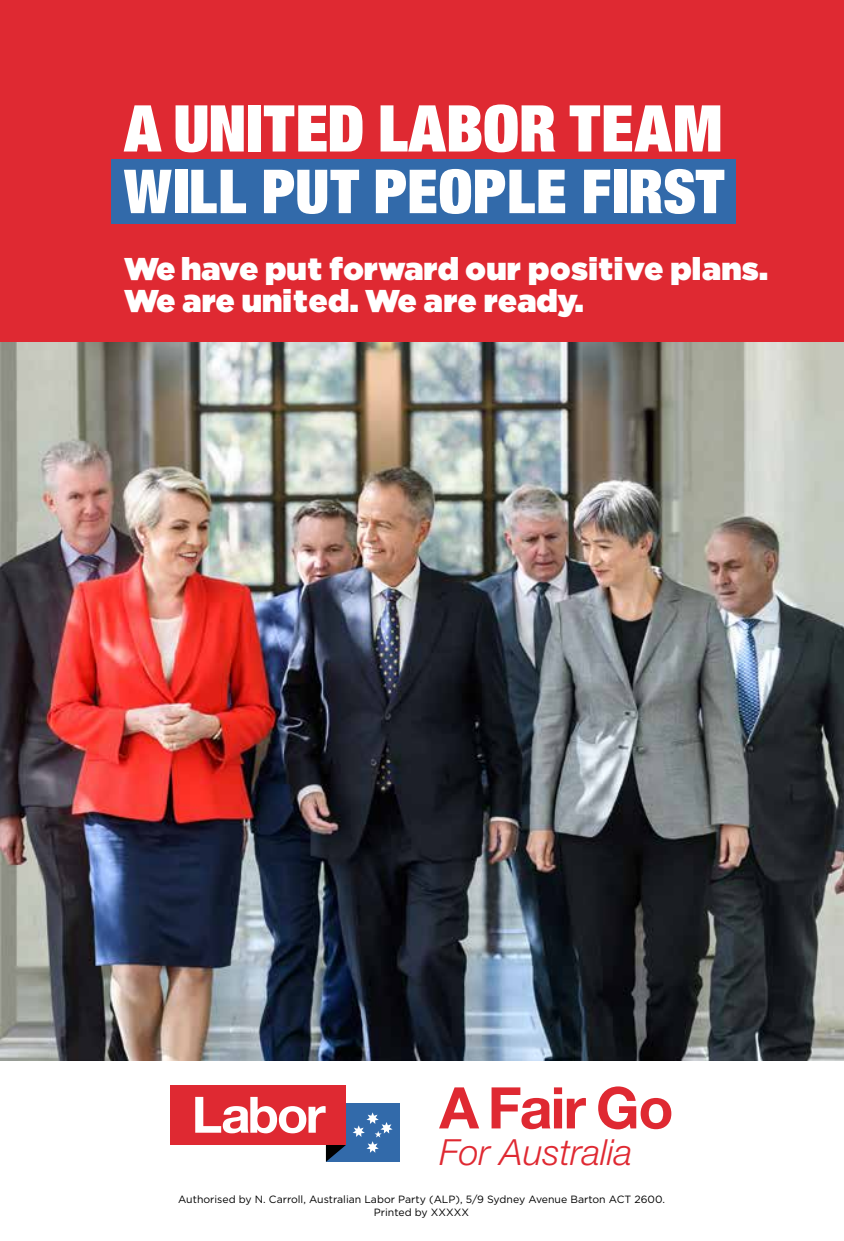
<style>
.page{position:relative;width:844px;height:1241px;background:#fff}
.page>*{position:absolute;margin:0;border:0;box-sizing:border-box;transform-origin:0 0}
.t1{font:900 expanded 64.58px "Helvetica Neue";letter-spacing:.01em;color:#fff}
.t2{font:900 expanded 60.73px "Helvetica Neue";letter-spacing:.005em;color:#fff}
.t3{font:700 57.4px "Helvetica Neue";letter-spacing:-.03em;color:#df2932}
.t4{font:italic 300 36.05px "Helvetica Neue";color:#df2932}
.t5{font:900 31.5px/31.5px "Gotham";letter-spacing:.01em;color:#fff}
.t6{font:10.5px/12.6px "Gotham";color:#000;text-align:center}
</style>
<div class="page">
<div style="left:326px;top:1103px;width:73px;height:58px;background:#326aaa"></div>
<svg style="left:326px;top:1144px;width:20px;height:17px"></svg>
<svg style="left:352px;top:1112px;width:40px;height:40px"></svg>
<div style="left:170px;top:1085px;width:176px;height:59px;background:#df2932"></div>
<svg style="left:195px;top:1096px;width:130px;height:37px"></svg>
<div style="left:0;top:0;width:843px;height:529px;background:#df2932"></div>
<div style="left:111px;top:159px;width:624px;height:64px;background:#326aaa"></div>
<img style="left:0;top:342px;width:843px;height:718px">
<h1 class="t1" style="left:124px;top:87px;width:600px">A UNITED LABOR TEAM</h1>
<h2 class="t2" style="left:124px;top:153px;width:601px">WILL PUT PEOPLE FIRST</h2>
<h3 class="t5" style="left:124px;top:252px;width:645px">We have put forward our positive plans.<br>We are united. We are ready.</h3>
<h3 class="t3" style="left:439px;top:1072px;width:235px">A Fair Go</h3>
<h3 class="t4" style="left:439px;top:1130px;width:194px">For Australia</h3>
<p class="t6" style="left:178px;top:1192px;width:488px">Authorised by N. Carroll, Australian Labor Party (ALP), 5/9 Sydney Avenue Barton ACT 2600.<br>Printed by XXXXX</p>
</div>
